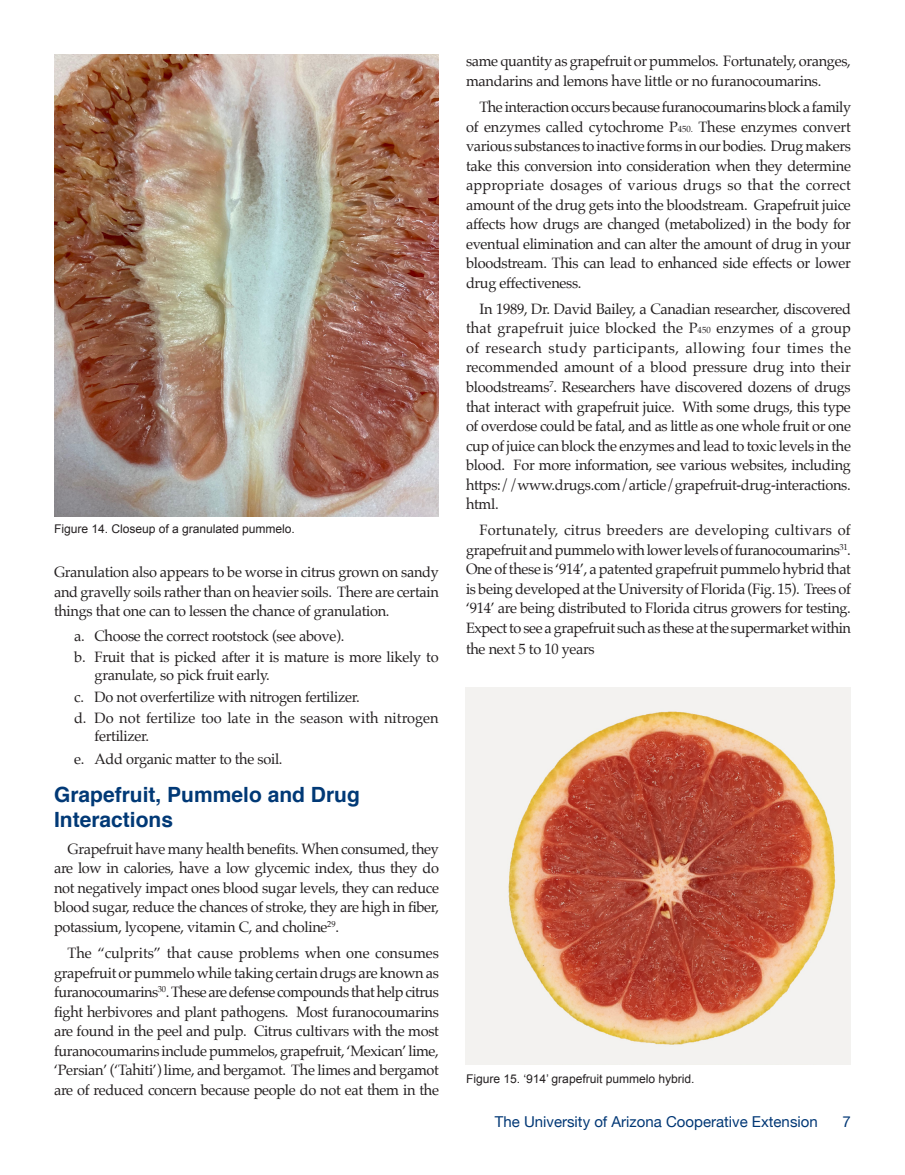
<style>
.page{position:relative;width:905px;height:1175px;background:#fff}
.page>*{position:absolute;margin:0;border:0;box-sizing:border-box;transform-origin:0 0}
.Header_1{font:700 21px/25.2px "Helvetica";color:#013976}
.t1{font:15px/19.5px "Palatino";letter-spacing:-.02em;color:#231f20;text-align:justify}
.t2{font:15px/18px "Palatino";color:#231f20}
.t3{font:15px "Helvetica Neue";color:#013775}
.t4{font:12px "Arial";color:#231f20}
.s1{font-size:9px}
</style>
<div class="page">
<img style="left:54px;top:54px;width:385px;height:462px">
<img style="left:466px;top:687px;width:384px;height:377px">
<p class="t4" style="left:54px;top:521px;width:243px">Figure 14. Closeup of a granulated pummelo.</p>
<p class="t1" style="left:54px;top:562px;width:386px">Granulation also appears to be worse in citrus grown on sandy and gravelly soils rather than on heavier soils. There are certain things that one can to lessen the chance of granulation.</p>
<p class="t1" style="left:74px;top:626px;width:272px">a. Choose the correct rootstock (see above).</p>
<p class="t1" style="left:94px;top:648px;width:345px;line-height:18px;text-indent:-20px">b. Fruit that is picked after it is mature is more likely to granulate, so pick fruit early.</p>
<p class="t1" style="left:74px;top:686px;width:287px">c. Do not overfertilize with nitrogen fertilizer.</p>
<p class="t2" style="left:94px;top:708px;width:346px;text-indent:-20px">d. Do not fertilize too late in the season with nitrogen fertilizer.</p>
<p class="t1" style="left:74px;top:748px;width:210px">e. Add organic matter to the soil.</p>
<p class="Header_1" style="left:54px;top:782px;width:307px">Grapefruit, Pummelo and Drug<br>Interactions</p>
<p class="t1" style="left:54px;top:838px;width:386px;text-indent:14px">Grapefruit have many health benefits. When consumed, they are low in calories, have a low glycemic index, thus they do not negatively impact ones blood sugar levels, they can reduce blood sugar, reduce the chances of stroke, they are high in fiber, potassium, lycopene, vitamin C, and choline<sup>29</sup>.</p>
<p class="t1" style="left:54px;top:943px;width:386px;text-indent:14px">The “culprits” that cause problems when one consumes grapefruit or pummelo while taking certain drugs are known as furanocoumarins<sup>30</sup>. These are defense compounds that help citrus fight herbivores and plant pathogens. Most furanocoumarins are found in the peel and pulp. Citrus cultivars with the most furanocoumarins include pummelos, grapefruit, ‘Mexican’ lime, ‘Persian’ (‘Tahiti’) lime, and bergamot. The limes and bergamot are of reduced concern because people do not eat them in the</p>
<p class="t1" style="left:466px;top:51px;width:386px">same quantity as grapefruit or pummelos. Fortunately, oranges, mandarins and lemons have little or no furanocoumarins.</p>
<p class="t1" style="left:466px;top:97px;width:386px;text-indent:14px">The interaction occurs because furanocoumarins block a family of enzymes called cytochrome P<span class="s1">450.</span> These enzymes convert various substances to inactive forms in our bodies. Drug makers take this conversion into consideration when they determine appropriate dosages of various drugs so that the correct amount of the drug gets into the bloodstream. Grapefruit juice affects how drugs are changed (metabolized) in the body for eventual elimination and can alter the amount of drug in your bloodstream. This can lead to enhanced side effects or lower drug effectiveness.</p>
<p class="t1" style="left:466px;top:299px;width:386px;text-indent:14px">In 1989, Dr. David Bailey, a Canadian researcher, discovered that grapefruit juice blocked the P<span class="s1">450</span> enzymes of a group of research study participants, allowing four times the recommended amount of a blood pressure drug into their bloodstreams<sup>7</sup>. Researchers have discovered dozens of drugs that interact with grapefruit juice. With some drugs, this type of overdose could be fatal, and as little as one whole fruit or one cup of juice can block the enzymes and lead to toxic levels in the blood. For more information, see various websites, including https://www.drugs.com/article/grapefruit-drug-interactions. html.</p>
<p class="t1" style="left:466px;top:520px;width:386px;text-indent:14px">Fortunately, citrus breeders are developing cultivars of grapefruit and pummelo with lower levels of furanocoumarins<sup>31</sup>.<br>One of these is ‘914’, a patented grapefruit pummelo hybrid that is being developed at the University of Florida (Fig. 15). Trees of ‘914’ are being distributed to Florida citrus growers for testing.<br>Expect to see a grapefruit such as these at the supermarket within</p>
<p class="t1" style="left:466px;top:639px;width:130px">the next 5 to 10 years</p>
<p class="t4" style="left:466px;top:1070px;width:230px">Figure 15. ‘914’ grapefruit pummelo hybrid.</p>
<p class="t3" style="left:495px;top:1110px;width:324px">The University of Arizona Cooperative Extension</p>
<p class="t3" style="left:842px;top:1111px;width:10px">7</p>
</div>
